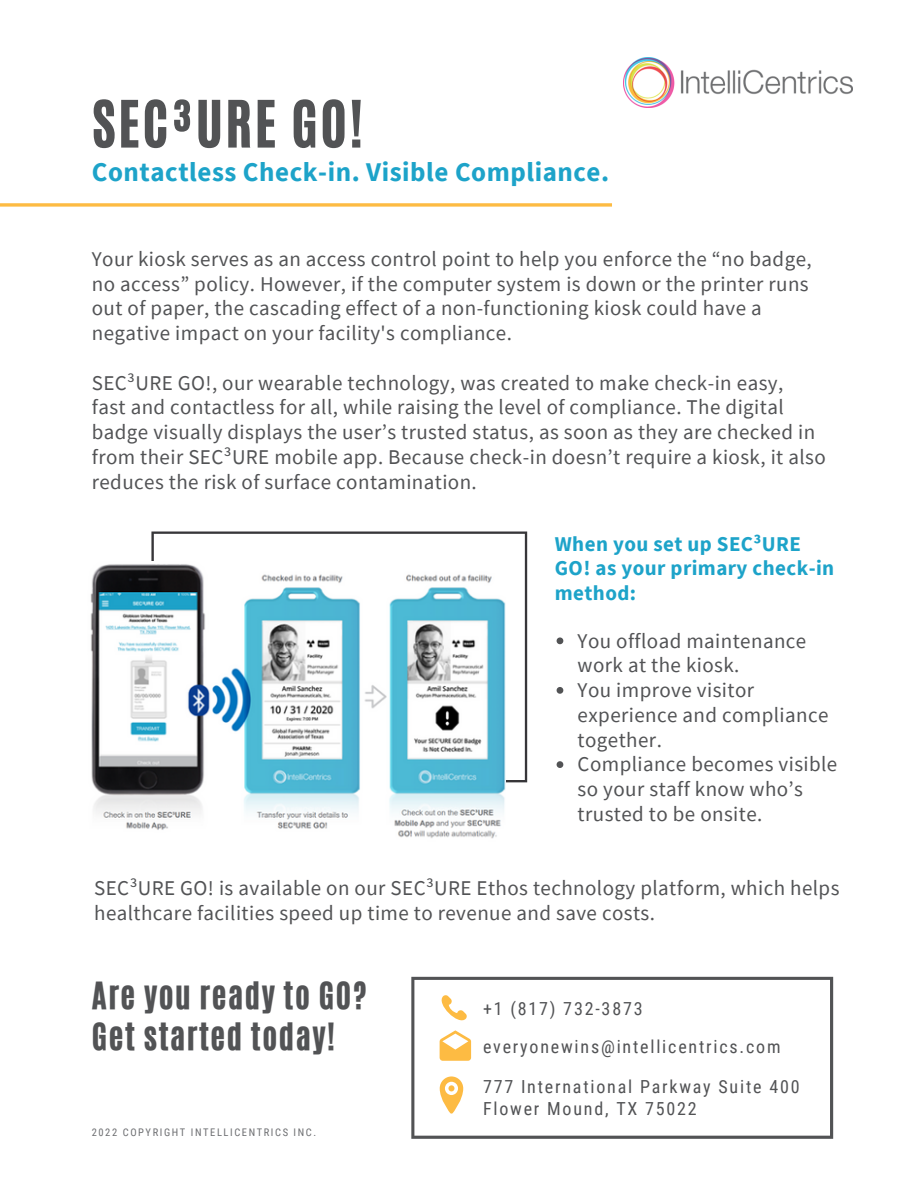
<style>
.page{position:relative;width:918px;height:1188px;background:#fff}
.page>*{position:absolute;margin:0;border:0;box-sizing:border-box;transform-origin:0 0}
.t1{font:54px "CA Generated";letter-spacing:.05em;color:#525355}
.t2{font:31.5px "CA Generated";letter-spacing:.05em;color:#525355}
.t3{font:700 27px "Source Sans Pro";letter-spacing:.02em;color:#1da3c9}
.t4{font:21px/24.8px "Source Sans Pro";letter-spacing:.02em;color:#525355}
.t5{font:700 21px/24.8px "Source Sans Pro";letter-spacing:.02em;color:#1da3c9}
.t6{font:18px "Roboto Condensed";letter-spacing:.1em;color:#525355}
.t7{font:10.5px "Roboto Condensed";letter-spacing:.15em;color:#6d6e71}
</style>
<div class="page">
<svg style="left:151px;top:532px;width:376px;height:250px"></svg>
<svg style="left:411px;top:977px;width:422px;height:162px"></svg>
<svg style="left:436px;top:995px;width:35px;height:66px"></svg>
<svg style="left:440px;top:1076px;width:23px;height:38px"></svg>
<svg style="left:557px;top:637px;width:6px;height:7px"></svg>
<svg style="left:557px;top:687px;width:6px;height:7px"></svg>
<svg style="left:557px;top:761px;width:6px;height:7px"></svg>
<img style="left:90px;top:562px;width:416px;height:277px">
<img style="left:624px;top:57px;width:228px;height:51px">
<svg style="left:0;top:203px;width:612px;height:4px;background:#fdc560"></svg>
<p class="t1" style="left:92px;top:85px;width:273px">SEC³URE GO!</p>
<p class="t3" style="left:92px;top:154px;width:519px">Contactless Check-in. Visible Compliance.</p>
<p class="t4" style="left:92px;top:246px;width:721px">Your kiosk serves as an access control point to help you enforce the “no badge, no access” policy. However, if the computer system is down or the printer runs out of paper, the cascading effect of a non-functioning kiosk could have a negative impact on your facility's compliance.</p>
<p class="t4" style="left:92px;top:370px;width:693px">SEC³URE GO!, our wearable technology, was created to make check-in easy,</p>
<p class="t4" style="left:92px;top:395px;width:735px">fast and contactless for all, while raising the level of compliance. The digital badge visually displays the user’s trusted status, as soon as they are checked in from their SEC³URE mobile app. Because check-in doesn’t require a kiosk, it also reduces the risk of surface contamination.</p>
<p class="t5" style="left:555px;top:531px;width:281px">When you set up SEC³URE<br>GO! as your primary check-in method:</p>
<p class="t4" style="left:578px;top:628px;width:230px">You offload maintenance work at the kiosk.</p>
<p class="t4" style="left:578px;top:677px;width:252px">You improve visitor experience and compliance together.</p>
<p class="t4" style="left:578px;top:752px;width:261px">Compliance becomes visible so your staff know who’s trusted to be onsite.</p>
<p class="t4" style="left:94px;top:875px;width:747px">SEC³URE GO! is available on our SEC³URE Ethos technology platform, which helps healthcare facilities speed up time to revenue and save costs.</p>
<p class="t2" style="left:92px;top:973px;width:276px">Are you ready to GO?</p>
<p class="t2" style="left:92px;top:1014px;width:245px">Get started today!</p>
<p class="t7" style="left:92px;top:1126px;width:226px">2022 COPYRIGHT INTELLICENTRICS INC.</p>
<p class="t6" style="left:483px;top:999px;width:161px">+1 (817) 732-3873</p>
<p class="t6" style="left:483px;top:1036px;width:299px">everyonewins@intellicentrics.com</p>
<p class="t6" style="left:483px;top:1077px;width:318px">777 International Parkway Suite 400</p>
<p class="t6" style="left:483px;top:1098px;width:215px">Flower Mound, TX 75022</p>
</div>
